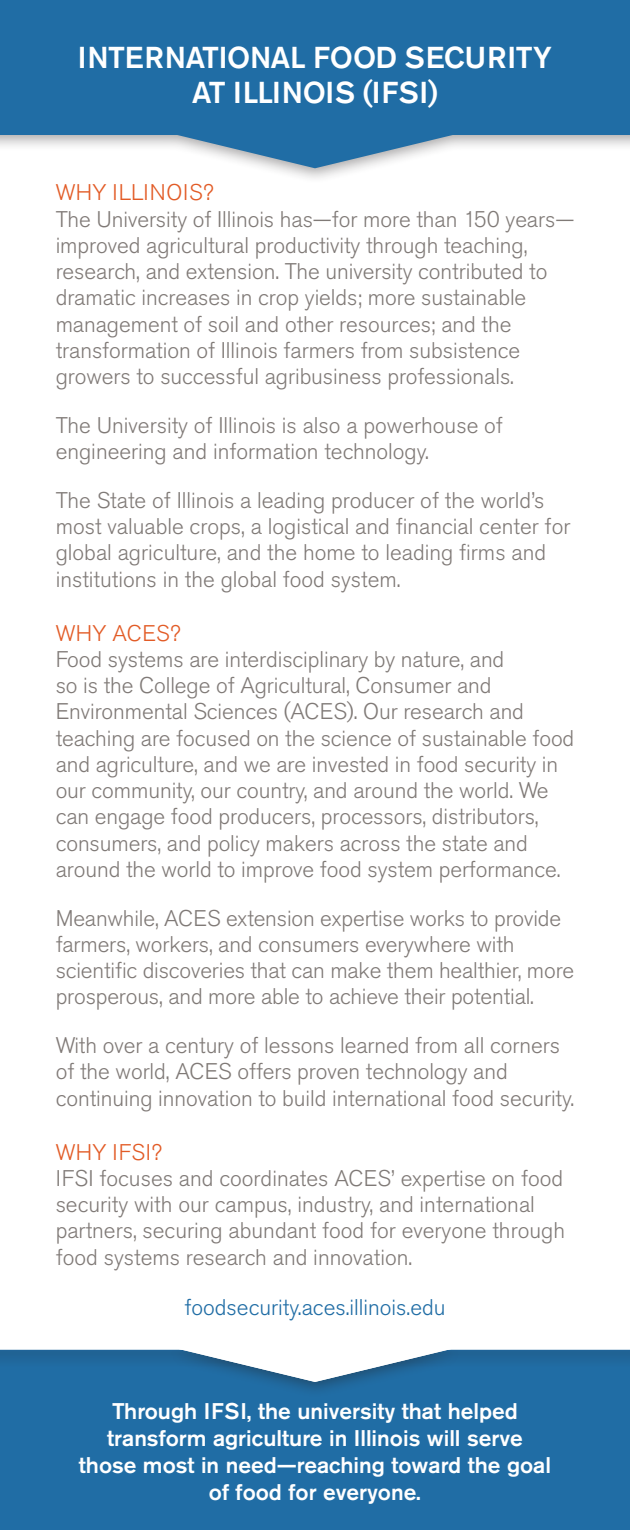
<style>
.page{position:relative;width:630px;height:1530px;background:#fff}
.page>*{position:absolute;margin:0;border:0;box-sizing:border-box;transform-origin:0 0}
.t1{font:500 30px/35px "Akzidenz Grotesk Std";letter-spacing:-.01em;color:#fff;text-align:center}
.t2{font:300 22.5px/26.2px "Akzidenz Grotesk Std";letter-spacing:-.005em;color:#807a77}
.t3{font:500 22.5px/27px "Akzidenz Grotesk Std";color:#fff;text-align:center}
.t4{font:300 22.5px "Akzidenz Grotesk Std";color:#206da5}
.headers{font:300 22.5px "Akzidenz Grotesk Std";letter-spacing:.01em;color:#e25b26}
.headers-2{font:300 22.5px "Akzidenz Grotesk Std";letter-spacing:.03em;color:#e25b26}
</style>
<div class="page">
<div style="left:0;top:1348px;width:630px;height:182px;background:#206da5"></div>
<div style="left:168px;top:1340px;width:294px;height:58px;background:#231f20;opacity:.4"></div>
<div style="left:0;top:1338px;width:630px;height:29px;background:#206599"></div>
<hr style="left:0;top:1347px;width:630px;height:3px;background:#fff">
<div style="left:0;top:1315px;width:630px;height:34px;background:#fff"></div>
<svg style="left:177px;top:1349px;width:276px;height:33px"></svg>
<svg style="left:0;top:0;width:630px;height:168px;background:#3f80b0"></svg>
<p class="t1" style="left:78px;top:39px;width:476px">INTERNATIONAL FOOD SECURITY<br>AT ILLINOIS (IFSI)</p>
<p class="headers-2" style="left:56px;top:180px;width:159px">WHY ILLINOIS?</p>
<p class="t2" style="left:56px;top:206px;width:520px">The University of Illinois has—for more than 150 years— improved agricultural productivity through teaching, research, and extension. The university contributed to dramatic increases in crop yields; more sustainable management of soil and other resources; and the transformation of Illinois farmers from subsistence growers to successful agribusiness professionals.</p>
<p class="t2" style="left:56px;top:413px;width:449px">The University of Illinois is also a powerhouse of engineering and information technology.</p>
<p class="t2" style="left:56px;top:488px;width:516px">The State of Illinois a leading producer of the world’s most valuable crops, a logistical and financial center for global agriculture, and the home to leading firms and institutions in the global food system.</p>
<p class="headers" style="left:56px;top:620px;width:126px">WHY ACES?</p>
<p class="t2" style="left:56px;top:647px;width:520px">Food systems are interdisciplinary by nature, and<br>so is the College of Agricultural, Consumer and Environmental Sciences (ACES). Our research and teaching are focused on the science of sustainable food and agriculture, and we are invested in food security in our community, our country, and around the world. We can engage food producers, processors, distributors, consumers, and policy makers across the state and around the world to improve food system performance.</p>
<p class="t2" style="left:56px;top:905px;width:520px">Meanwhile, ACES extension expertise works to provide farmers, workers, and consumers everywhere with scientific discoveries that can make them healthier, more prosperous, and more able to achieve their potential.</p>
<p class="t2" style="left:56px;top:1033px;width:520px">With over a century of lessons learned from all corners of the world, ACES offers proven technology and continuing innovation to build international food security.</p>
<p class="headers" style="left:56px;top:1139px;width:108px">WHY IFSI?</p>
<p class="t2" style="left:56px;top:1165px;width:511px">IFSI focuses and coordinates ACES’ expertise on food security with our campus, industry, and international partners, securing abundant food for everyone through food systems research and innovation.</p>
<p class="t4" style="left:184px;top:1295px;width:263px">foodsecurity.aces.illinois.edu</p>
<p class="t3" style="left:79px;top:1397px;width:474px">Through IFSI, the university that helped transform agriculture in Illinois will serve those most in need—reaching toward the goal of food for everyone.</p>
</div>
